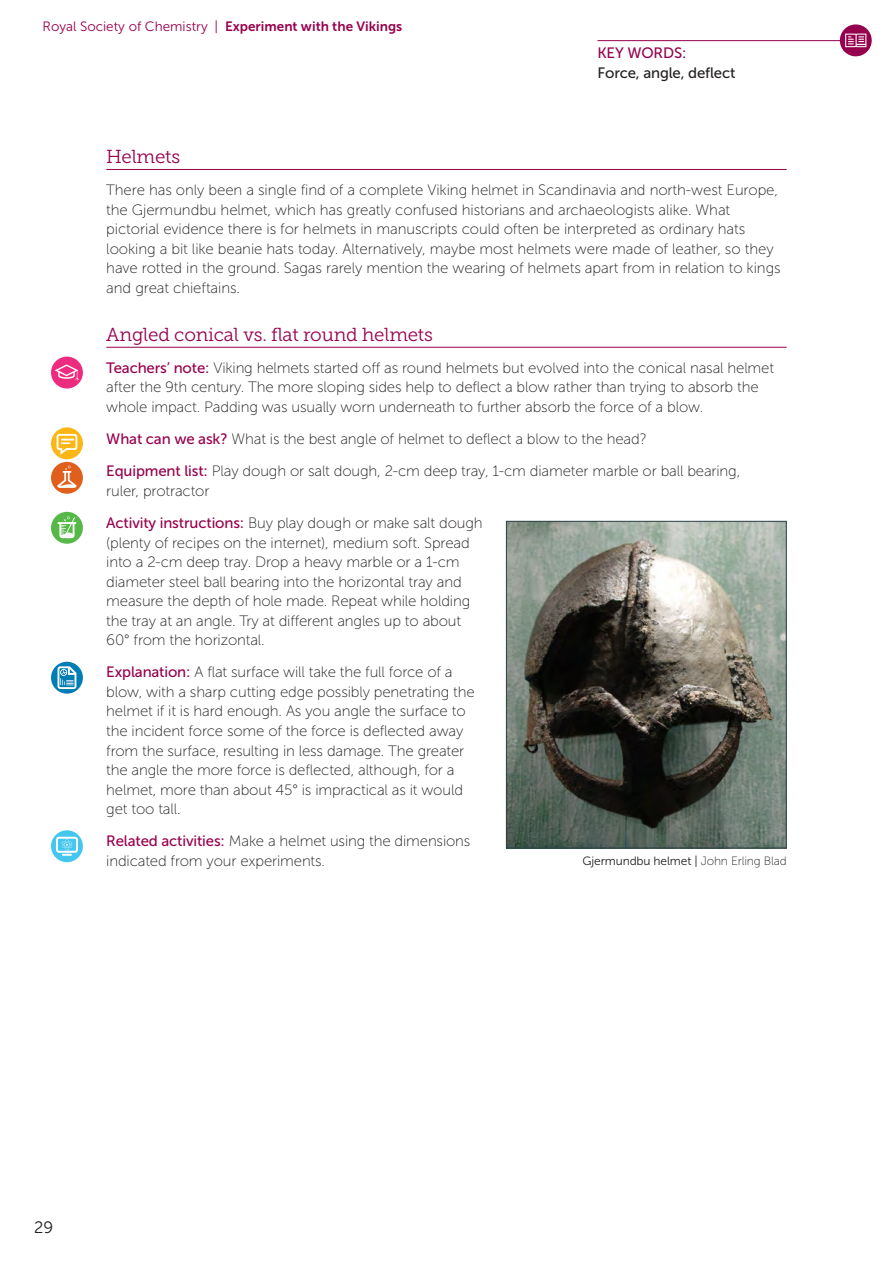
<style>
.page{position:relative;width:893px;height:1263px;background:#fff}
.page>*{position:absolute;margin:0;border:0;box-sizing:border-box;transform-origin:0 0}
.Experiment_Header{font:18.75px "Museo Slab 300";letter-spacing:-.01em;color:#96014d}
.t1{font:16.5px "Museo Sans 300";color:#231f20}
.Body_Copy{font:15px/19.5px "Museo Sans 100";letter-spacing:-.01em;color:#231f20}
.Body_Copy-2{font:15px/19.5px "Museo Sans 500";letter-spacing:-.01em;color:#231f20}
.t2{font:13.5px "Museo Sans 300";color:#96014d}
.Body_Copy-3{font:12px "Museo Sans 300";letter-spacing:-.01em;color:#231f20}
.s1{font-family:"Museo Sans 700"}
.s2{color:#96014d}
.s3{font-family:"Museo Sans 500";color:#96014d}
.s4{font-family:"Museo Sans 100"}
</style>
<div class="page">
<hr style="left:597px;top:40px;width:259px;height:1px;background:#96014d">
<svg style="left:840px;top:24px;width:32px;height:32px"></svg>
<svg style="left:845px;top:34px;width:21px;height:13px"></svg>
<hr style="left:106px;top:169px;width:681px;height:1px;background:#96014d">
<hr style="left:106px;top:347px;width:681px;height:1px;background:#96014d">
<img style="left:508px;top:523px;width:277px;height:323px">
<div style="left:506px;top:521px;width:281px;height:327px;border:1px solid #2b4144"></div>
<div style="left:51px;top:357px;width:32px;height:31px;background:#ee2c7f;border-radius:50%"></div>
<svg style="left:55px;top:364px;width:24px;height:17px"></svg>
<svg style="left:51px;top:427px;width:32px;height:32px"></svg>
<svg style="left:57px;top:434px;width:20px;height:21px"></svg>
<div style="left:51px;top:462px;width:32px;height:32px;background:#e15f1d;border-radius:50%"></div>
<svg style="left:57px;top:466px;width:20px;height:22px"></svg>
<div style="left:51px;top:512px;width:32px;height:32px;background:#56b947;border-radius:50%"></div>
<svg style="left:58px;top:516px;width:18px;height:22px"></svg>
<svg style="left:51px;top:662px;width:32px;height:32px"></svg>
<svg style="left:58px;top:666px;width:18px;height:23px"></svg>
<div style="left:51px;top:830px;width:32px;height:32px;background:#44c7ee;border-radius:50%"></div>
<svg style="left:56px;top:837px;width:22px;height:19px"></svg>
<p class="t2" style="left:43px;top:19px;width:361px">Royal Society of Chemistry | <span class="s1">Experiment with the Vikings</span></p>
<p class="Body_Copy-2" style="left:597px;top:43px;width:140px"><span class="s2">KEY WORDS:<br></span>Force, angle, deflect</p>
<p class="Experiment_Header" style="left:106px;top:146px;width:75px">Helmets</p>
<p class="Body_Copy" style="left:106px;top:180px;width:676px">There has only been a single find of a complete Viking helmet in Scandinavia and north-west Europe, the Gjermundbu helmet, which has greatly confused historians and archaeologists alike. What pictorial evidence there is for helmets in manuscripts could often be interpreted as ordinary hats looking a bit like beanie hats today. Alternatively, maybe most helmets were made of leather, so they have rotted in the ground. Sagas rarely mention the wearing of helmets apart from in relation to kings and great chieftains.</p>
<p class="Experiment_Header" style="left:106px;top:324px;width:328px">Angled conical vs. flat round helmets</p>
<p class="Body_Copy" style="left:106px;top:358px;width:669px"><span class="s3">Teachers’ note:</span> Viking helmets started off as round helmets but evolved into the conical nasal helmet after the 9th century. The more sloping sides help to deflect a blow rather than trying to absorb the whole impact. Padding was usually worn underneath to further absorb the force of a blow.</p>
<p class="Body_Copy" style="left:106px;top:429px;width:542px"><span class="s3">What can we ask?</span> What is the best angle of helmet to deflect a blow to the head?</p>
<p class="Body_Copy" style="left:106px;top:462px;width:635px"><span class="s3">Equipment list:</span> Play dough or salt dough, 2-cm deep tray, 1-cm diameter marble or ball bearing, ruler, protractor</p>
<p class="Body_Copy" style="left:106px;top:513px;width:378px"><span class="s3">Activity instructions:</span> Buy play dough or make salt dough (plenty of recipes on the internet), medium soft. Spread into a 2-cm deep tray. Drop a heavy marble or a 1-cm diameter steel ball bearing into the horizontal tray and measure the depth of hole made. Repeat while holding the tray at an angle. Try at different angles up to about 60° from the horizontal.</p>
<p class="Body_Copy" style="left:106px;top:663px;width:370px"><span class="s3">Explanation:</span> A flat surface will take the full force of a blow, with a sharp cutting edge possibly penetrating the helmet if it is hard enough. As you angle the surface to the incident force some of the force is deflected away from the surface, resulting in less damage. The greater the angle the more force is deflected, although, for a helmet, more than about 45° is impractical as it would get too tall.</p>
<p class="Body_Copy" style="left:106px;top:831px;width:366px"><span class="s3">Related activities:</span> Make a helmet using the dimensions indicated from your experiments.</p>
<p class="Body_Copy-3" style="left:583px;top:855px;width:206px">Gjermundbu helmet | <span class="s4">John Erling Blad</span></p>
<p class="t1" style="left:34px;top:1218px;width:21px">29</p>
</div>
